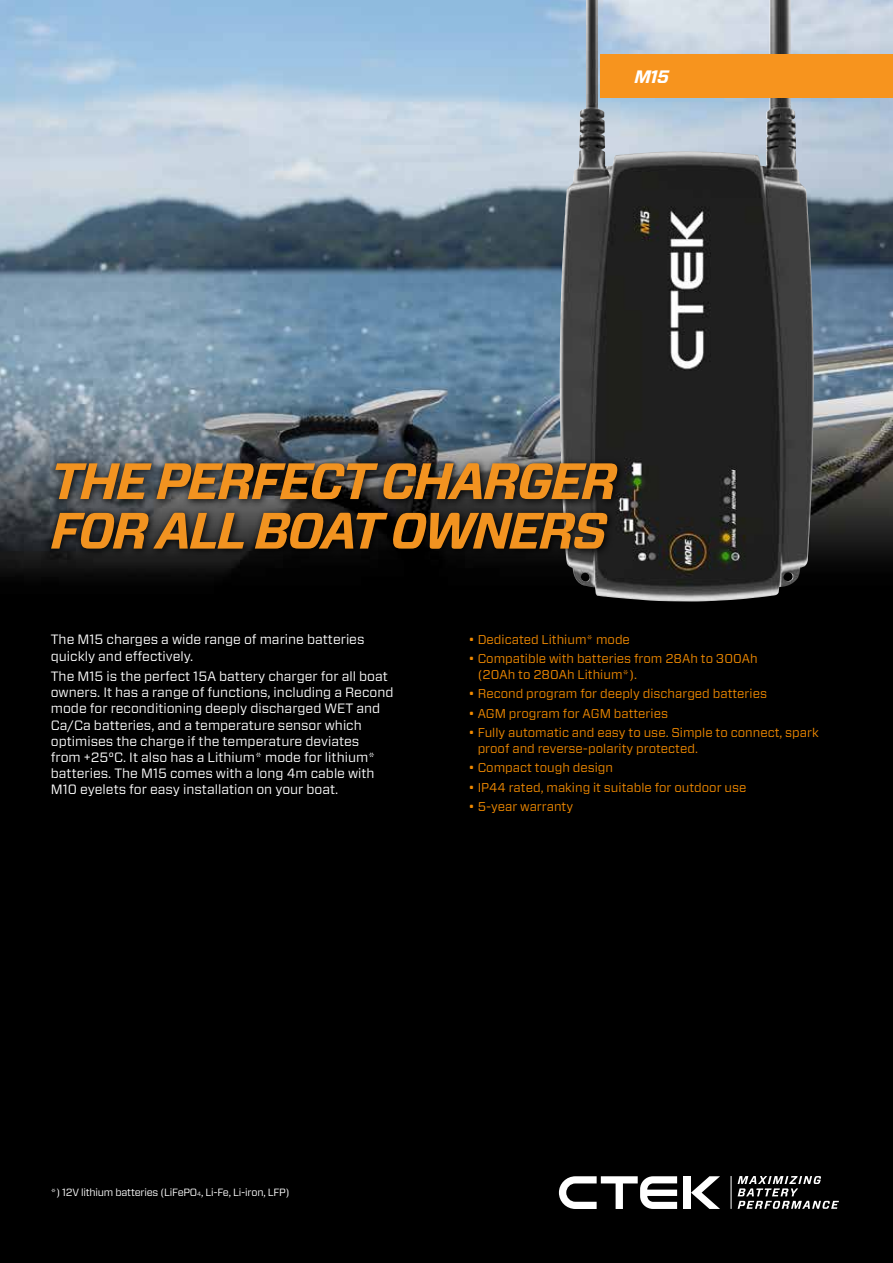
<style>
.page{position:relative;width:893px;height:1263px;background:#fff}
.page>*{position:absolute;margin:0;border:0;box-sizing:border-box;transform-origin:0 0}
.t1{font:italic 700 51px/49.5px "Forza";letter-spacing:-.04em;color:#f29320}
.t2{font:italic 700 18px "Forza";color:#fff}
.t3{font:13.5px/16.2px "Forza";color:#fff}
.t4{font:12.75px/15.3px "Forza";color:#f18a00}
.t5{font:10.5px "Forza";letter-spacing:-.02em;color:#fff}
.s1{font-size:6.15px}
</style>
<div class="page">
<img style="left:0;top:0;width:893px;height:1263px">
<img style="left:560px;top:0;width:254px;height:601px">
<div style="left:684px;top:1176px;width:7px;height:33px;background:#fff"></div>
<svg style="left:691px;top:1176px;width:29px;height:33px"></svg>
<svg style="left:559px;top:1176px;width:118px;height:33px"></svg>
<svg style="left:738px;top:1176px;width:101px;height:33px;background:#434343"></svg>
<hr style="left:731px;top:1176px;width:1px;height:33px;background:#fff">
<svg style="left:45px;top:457px;width:582px;height:101px;background:#232426"></svg>
<div style="left:600px;top:54px;width:293px;height:43px;background:#f7941e"></div>
<h2 class="t2" style="left:634px;top:64px;width:36px">M15</h2>
<h1 class="t1" style="left:51px;top:457px;width:568px">THE PERFECT CHARGER<br>FOR ALL BOAT OWNERS</h1>
<p class="t3" style="left:51px;top:631px;width:315px">The M15 charges a wide range of marine batteries quickly and effectively.</p>
<p class="t3" style="left:51px;top:668px;width:344px">The M15 is the perfect 15A battery charger for all boat owners. It has a range of functions, including a Recond mode for reconditioning deeply discharged WET and Ca/Ca batteries, and a temperature sensor which optimises the charge if the temperature deviates<br>from +25°C. It also has a Lithium* mode for lithium* batteries. The M15 comes with a long 4m cable with M10 eyelets for easy installation on your boat.</p>
<p class="t4" style="left:469px;top:631px;width:163px">• Dedicated Lithium* mode</p>
<p class="t4" style="left:478px;top:651px;width:281px;text-indent:-9px">• Compatible with batteries from 28Ah to 300Ah (20Ah to 280Ah Lithium*).</p>
<p class="t4" style="left:469px;top:686px;width:300px">• Recond program for deeply discharged batteries</p>
<p class="t4" style="left:469px;top:705px;width:201px">• AGM program for AGM batteries</p>
<p class="t4" style="left:478px;top:725px;width:343px;text-indent:-9px">• Fully automatic and easy to use. Simple to connect, spark proof and reverse-polarity protected.</p>
<p class="t4" style="left:469px;top:760px;width:146px">• Compact tough design</p>
<p class="t4" style="left:469px;top:779px;width:279px">• IP44 rated, making it suitable for outdoor use</p>
<p class="t4" style="left:469px;top:799px;width:106px">• 5-year warranty</p>
<p class="t5" style="left:51px;top:1185px;width:240px">*) 12V lithium batteries (LiFePO<span class="s1">4</span>, Li-Fe, Li-iron, LFP)</p>
</div>
